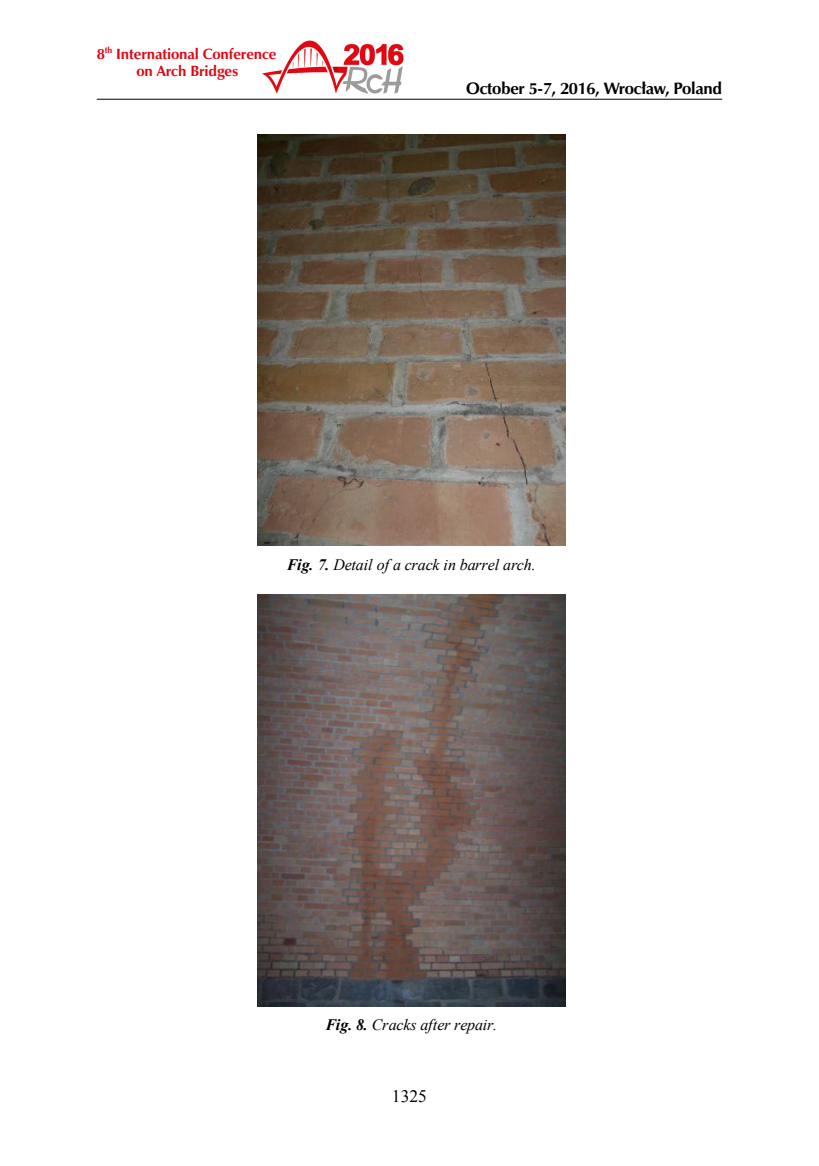
<style>
.page{position:relative;width:819px;height:1166px;background:#fff}
.page>*{position:absolute;margin:0;border:0;box-sizing:border-box;transform-origin:0 0}
.t1{font:17.5px "Times New Roman";color:#000}
.t2{font:700 16.62px "Zapf Humnst EU";letter-spacing:-.02em;color:#000}
.t3{font:italic 15.92px "Times New Roman";color:#000}
.t4{font:700 14.88px/17.2px "Zapf Humnst EU";letter-spacing:-.01em;color:#e30613;text-align:center}
.s1{font-weight:700}
</style>
<div class="page">
<img style="left:257px;top:134px;width:308px;height:412px">
<img style="left:257px;top:595px;width:308px;height:411px">
<img style="left:263px;top:41px;width:140px;height:52px">
<hr style="left:97px;top:99px;width:625px;height:1px;background:#000">
<p class="t4" style="left:97px;top:45px;width:181px">8<sup>th</sup> International Conference on Arch Bridges</p>
<p class="t2" style="left:466px;top:78px;width:257px">October 5-7, 2016, Wrocław, Poland</p>
<p class="t3" style="left:287px;top:556px;width:251px"><span class="s1">Fig. 7.</span> Detail of a crack in barrel arch.</p>
<p class="t3" style="left:325px;top:1016px;width:173px"><span class="s1">Fig. 8.</span> Cracks after repair.</p>
<p class="t1" style="left:392px;top:1086px;width:36px">1325</p>
</div>
